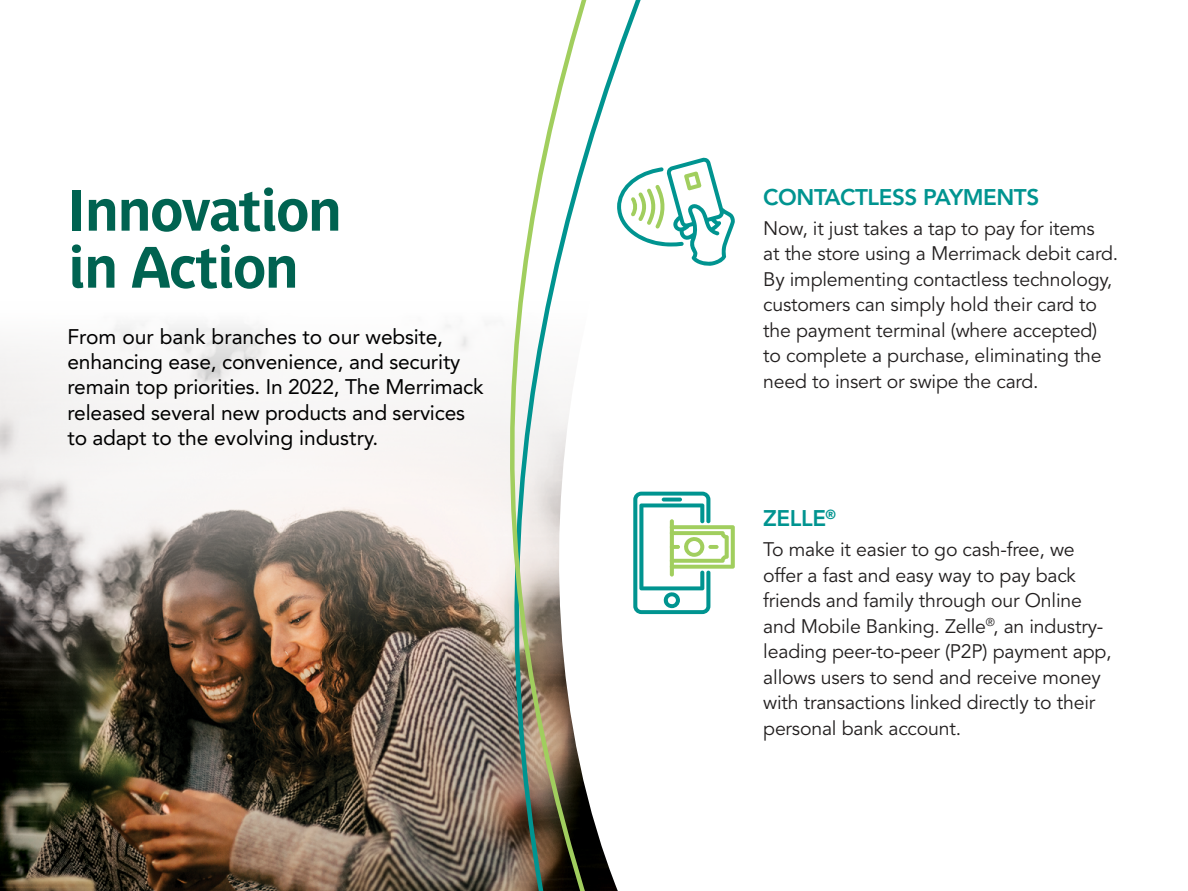
<style>
.page{position:relative;width:1188px;height:891px;background:#fff}
.page>*{position:absolute;margin:0;border:0;box-sizing:border-box;transform-origin:0 0}
.t1{font:700 57.6px/57px "Parisine Plus Std";letter-spacing:-.03em;color:#006351}
.t2{font:800 22.5px "Avenir LT Std";letter-spacing:-.02em;color:#009490}
.t3{font:21px/25.5px "Avenir LT Std";letter-spacing:-.01em;color:#000}
.t4{font:19.5px/25.5px "Avenir LT Std";letter-spacing:-.01em;color:#221f1f}
</style>
<div class="page">
<img style="left:0;top:324px;width:445px;height:567px">
<svg style="left:723px;top:208px;width:12px;height:53px"></svg>
<svg style="left:723px;top:525px;width:12px;height:44px"></svg>
<svg style="left:445px;top:0;width:278px;height:891px"></svg>
<h1 class="t1" style="left:68px;top:182px;width:276px">Innovation in Action</h1>
<p class="t3" style="left:68px;top:324px;width:418px">From our bank branches to our website, enhancing ease, convenience, and security remain top priorities. In 2022, The Merrimack released several new products and services to adapt to the evolving industry.</p>
<p class="t2" style="left:763px;top:184px;width:278px">CONTACTLESS PAYMENTS</p>
<p class="t4" style="left:763px;top:216px;width:356px">Now, it just takes a tap to pay for items<br>at the store using a Merrimack debit card.<br>By implementing contactless technology, customers can simply hold their card to the payment terminal (where accepted) to complete a purchase, eliminating the need to insert or swipe the card.</p>
<p class="t2" style="left:763px;top:505px;width:74px">ZELLE<sup>®</sup></p>
<p class="t4" style="left:763px;top:537px;width:350px">To make it easier to go cash-free, we offer a fast and easy way to pay back friends and family through our Online and Mobile Banking. Zelle<sup>®</sup>, an industry&shy;leading peer-to-peer (P2P) payment app, allows users to send and receive money with transactions linked directly to their personal bank account.</p>
</div>
